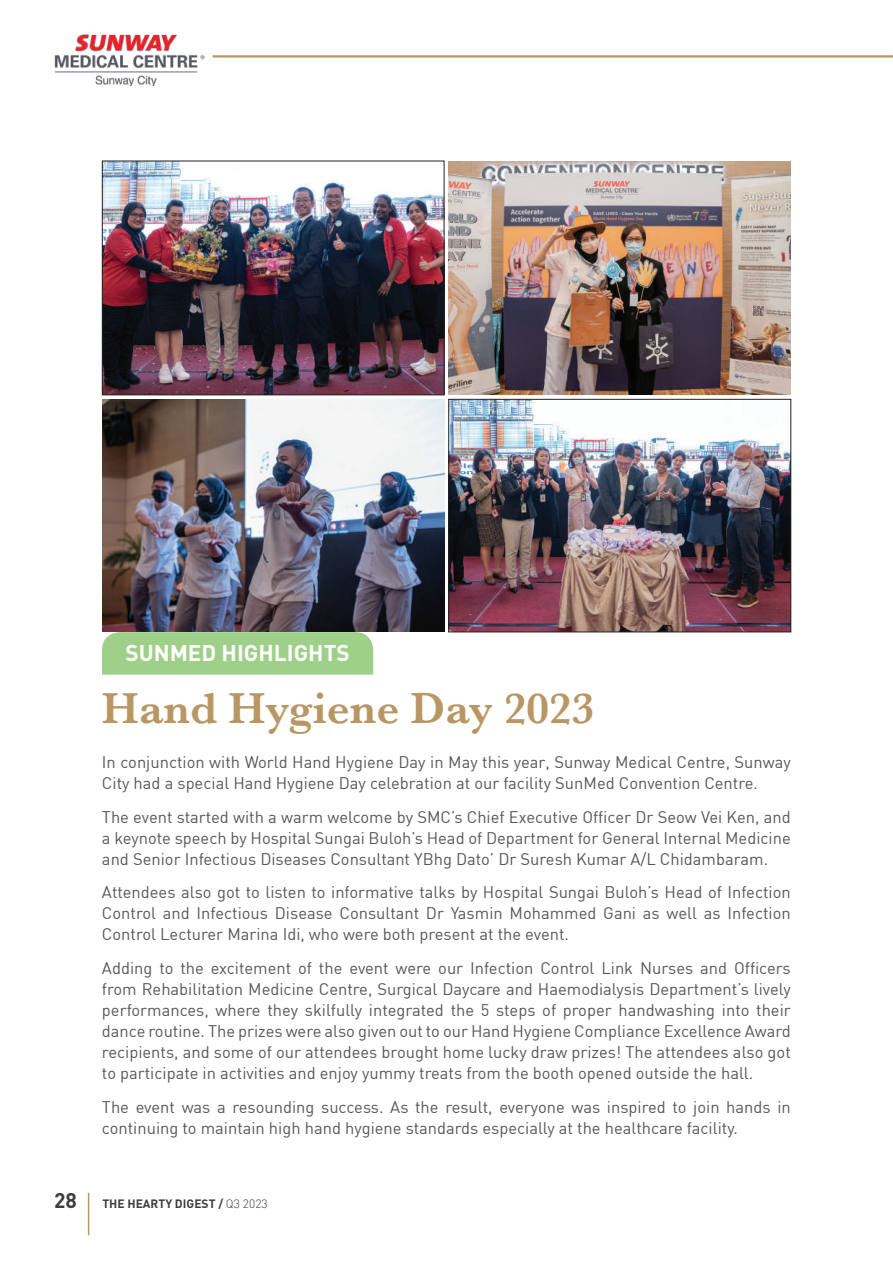
<style>
.page{position:relative;width:893px;height:1263px;background:#fff}
.page>*{position:absolute;margin:0;border:0;box-sizing:border-box;transform-origin:0 0}
.t1{font:600 45px "Baskerville";color:#b99764}
.t2{font:700 22.5px "DIN";color:#fff}
.t3{font:16.5px/21px "DIN";color:#57585a;text-align:justify}
.t4{font:700 12px "DIN";color:#3e3e3f}
.s1{font-size:21px}
.s2{font-weight:300}
</style>
<div class="page">
<hr style="left:213px;top:55px;width:680px;height:3px;background:#b99764">
<hr style="left:88px;top:1193px;width:1px;height:42px;background:#b99764">
<img style="left:54px;top:34px;width:151px;height:52px">
<div style="left:102px;top:632px;width:271px;height:43px;background:#9fd08a"></div>
<img style="left:102px;top:399px;width:342px;height:233px">
<img style="left:104px;top:163px;width:338px;height:230px">
<div style="left:102px;top:161px;width:342px;height:234px;border:1px solid #231f20"></div>
<img style="left:450px;top:401px;width:339px;height:229px">
<div style="left:448px;top:399px;width:343px;height:233px;border:1px solid #231f20"></div>
<img style="left:448px;top:161px;width:343px;height:234px">
<h2 class="t2" style="left:125px;top:639px;width:226px">SUNMED HIGHLIGHTS</h2>
<h1 class="t1" style="left:102px;top:676px;width:494px">Hand Hygiene Day 2023</h1>
<p class="t3" style="left:102px;top:751px;width:690px">In conjunction with World Hand Hygiene Day in May this year, Sunway Medical Centre, Sunway<br>City had a special Hand Hygiene Day celebration at our facility SunMed Convention Centre.</p>
<p class="t3" style="left:102px;top:806px;width:690px">The event started with a warm welcome by SMC’s Chief Executive Officer Dr Seow Vei Ken, and a keynote speech by Hospital Sungai Buloh’s Head of Department for General Internal Medicine and Senior Infectious Diseases Consultant YBhg Dato’ Dr Suresh Kumar A/L Chidambaram.</p>
<p class="t3" style="left:102px;top:882px;width:690px">Attendees also got to listen to informative talks by Hospital Sungai Buloh’s Head of Infection Control and Infectious Disease Consultant Dr Yasmin Mohammed Gani as well as Infection Control Lecturer Marina Idi, who were both present at the event.</p>
<p class="t3" style="left:102px;top:957px;width:690px">Adding to the excitement of the event were our Infection Control Link Nurses and Officers from Rehabilitation Medicine Centre, Surgical Daycare and Haemodialysis Department’s lively performances, where they skilfully integrated the 5 steps of proper handwashing into their dance routine. The prizes were also given out to our Hand Hygiene Compliance Excellence Award recipients, and some of our attendees brought home lucky draw prizes! The attendees also got to participate in activities and enjoy yummy treats from the booth opened outside the hall.</p>
<p class="t3" style="left:102px;top:1096px;width:690px">The event was a resounding success. As the result, everyone was inspired to join hands in continuing to maintain high hand hygiene standards especially at the healthcare facility.</p>
<p class="t4" style="left:54px;top:1195px;width:215px"><span class="s1">28</span> THE HEARTY DIGEST / <span class="s2">Q3 2023</span></p>
</div>
